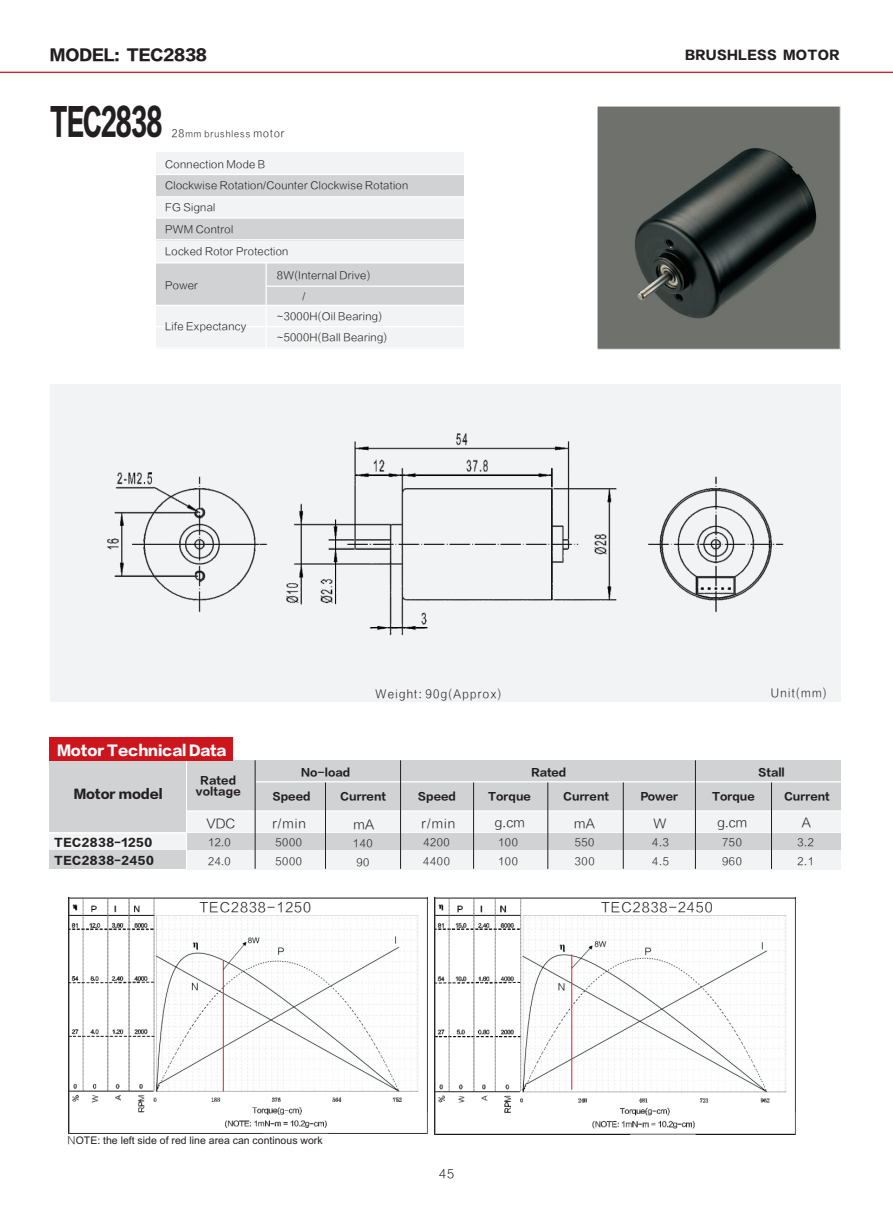
<style>
.page{position:relative;width:893px;height:1212px;background:#fff}
.page>*{position:absolute;margin:0;border:0;box-sizing:border-box;transform-origin:0 0}
.t1{font:36px "FZLTTHK GBK1 0";letter-spacing:-.025em;color:#231f20;scale:.6 1}
.t2{font:15px "FZLTTHK GBK1 0";color:#231f20}
.t3{font:13.5px "FZLTXHK GBK1 0";letter-spacing:.055em;color:#231f20}
.t4{font:13.5px "FZLTTHK GBK1 0";color:#fff}
.t5{font:12.75px "FZLTXHK GBK1 0";letter-spacing:-.01em;color:#231f20}
.t6{font:12px "FZLTTHK GBK1 0";letter-spacing:.035em;color:#231f20}
.t7{font:12px "FZLTTHK GBK1 0";color:#231f20}
.t8{font:12px "FZLTXHK GBK1 0";color:#231f20}
.t9{font:11.7px "FZLTXHK GBK1 0";letter-spacing:.105em;color:#231f20;scale:.93 1}
.t10{font:10.5px/21.9px "FZLTXHK GBK1 0";letter-spacing:.01em;color:#231f20}
.t11{font:10.5px/11.1px "FZLTDHK GBK1 0";color:#231f20;text-align:center}
.t12{font:10.5px "Arial";color:#231f20}
.t13{font:10.5px/18.3px "FZLTTHK GBK1 0";letter-spacing:.055em;color:#231f20}
.t14{font:10.5px/19px "FZLTXHK GBK1 0";letter-spacing:.035em;color:#231f20}
.t15{font:9px "FZLTXHK GBK1 0";letter-spacing:.09em;color:#231f20;scale:.94 1}
.s1{font-size:10.5px}
.s2{font-family:"FZLTXHK GBK1 0"}
</style>
<div class="page">
<div style="left:156px;top:306px;width:308px;height:42px;background:#f2f3f4"></div>
<div style="left:50px;top:384px;width:791px;height:318px;background:#f2f3f4"></div>
<hr style="left:0;top:72px;width:893px;height:1px;background:#cd151d">
<div style="left:156px;top:263px;width:308px;height:42px;background:#d1d2d4"></div>
<div style="left:156px;top:197px;width:308px;height:21px;background:#f2f3f4"></div>
<div style="left:156px;top:240px;width:308px;height:23px;background:#f2f3f4"></div>
<div style="left:156px;top:174px;width:308px;height:23px;background:#d1d2d4"></div>
<div style="left:156px;top:218px;width:308px;height:22px;background:#d1d2d4"></div>
<hr style="left:48px;top:196px;width:524px;height:1px;background:#fff">
<hr style="left:48px;top:217px;width:524px;height:2px;background:#fff">
<hr style="left:50px;top:239px;width:522px;height:1px;background:#fff">
<hr style="left:48px;top:262px;width:524px;height:1px;background:#fff">
<div style="left:156px;top:152px;width:308px;height:22px;background:#f2f3f4"></div>
<hr style="left:48px;top:174px;width:524px;height:1px;background:#fff">
<div style="left:187px;top:805px;width:654px;height:65px;background:#f2f3f4"></div>
<div style="left:50px;top:760px;width:136px;height:73px;background:#d1d2d4"></div>
<div style="left:50px;top:832px;width:136px;height:18px;background:#f2f3f4"></div>
<div style="left:50px;top:850px;width:136px;height:19px;background:#d1d2d4"></div>
<div style="left:187px;top:760px;width:654px;height:51px;background:#d1d2d4"></div>
<hr style="left:33px;top:832px;width:811px;height:2px;background:#fff">
<hr style="left:187px;top:810px;width:657px;height:2px;background:#fff">
<div style="left:187px;top:833px;width:654px;height:17px;background:#d1d2d4"></div>
<hr style="left:255px;top:781px;width:586px;height:1px;background:#fff">
<hr style="left:255px;top:760px;width:1px;height:109px;background:#231f20">
<hr style="left:400px;top:760px;width:1px;height:109px;background:#231f20">
<hr style="left:473px;top:782px;width:1px;height:87px;background:#231f20">
<hr style="left:547px;top:782px;width:1px;height:87px;background:#231f20">
<hr style="left:695px;top:760px;width:1px;height:109px;background:#231f20">
<hr style="left:771px;top:782px;width:1px;height:87px;background:#231f20">
<hr style="left:623px;top:782px;width:1px;height:87px;background:#231f20">
<hr style="left:325px;top:782px;width:1px;height:87px;background:#231f20">
<div style="left:50px;top:737px;width:183px;height:24px;background:#cd151d"></div>
<img style="left:599px;top:108px;width:239px;height:239px">
<hr style="left:127px;top:326px;width:137px;height:1px;background:#fff">
<hr style="left:48px;top:347px;width:524px;height:1px;background:#fff">
<hr style="left:265px;top:263px;width:2px;height:85px;background:#fff">
<hr style="left:266px;top:286px;width:198px;height:1px;background:#fff">
<hr style="left:266px;top:326px;width:198px;height:1px;background:#fff">
<img style="left:68px;top:897px;width:360px;height:236px">
<img style="left:434px;top:897px;width:361px;height:238px">
<img style="left:107px;top:433px;width:677px;height:203px">
<h2 class="t2" style="left:50px;top:47px;width:159px">MODEL: TEC2838</h2>
<h1 class="t1" style="left:50px;top:102px;width:189px">TEC2838</h1>
<p class="t15" style="left:172px;top:129px;width:121px"><span class="s1">28</span>mm brushless <span class="s1">motor</span></p>
<p class="t10" style="left:165px;top:153px;width:245px">Connection Mode B<br>Clockwise Rotation/Counter Clockwise Rotation<br>FG Signal<br>PWM Control<br>Locked Rotor Protection</p>
<p class="t10" style="left:165px;top:275px;width:35px">Power</p>
<p class="t10" style="left:165px;top:315px;width:83px">Life Expectancy</p>
<p class="t10" style="left:277px;top:264px;width:95px">8W(Internal Drive)</p>
<p class="t10" style="left:303px;top:285px;width:5px">/</p>
<p class="t10" style="left:277px;top:306px;width:107px">~3000H(Oil Bearing)</p>
<p class="t10" style="left:277px;top:327px;width:112px">~5000H(Ball Bearing)</p>
<p class="t6" style="left:685px;top:48px;width:156px">BRUSHLESS MOTOR</p>
<p class="t4" style="left:57px;top:742px;width:171px">Motor Technical Data</p>
<p class="t7" style="left:74px;top:787px;width:91px">Motor model</p>
<p class="t13" style="left:54px;top:834px;width:101px">TEC2838-1250<br>TEC2838-2450</p>
<p class="t11" style="left:196px;top:775px;width:46px">Rated voltage</p>
<p class="t5" style="left:206px;top:816px;width:31px">VDC</p>
<p class="t10" style="left:208px;top:833px;width:24px;line-height:19.2px">12.0<br>24.0</p>
<p class="t9" style="left:375px;top:688px;width:137px">Weight: 90g(Approx)</p>
<p class="t9" style="left:771px;top:687px;width:62px">Unit(mm)</p>
<p class="t11" style="left:301px;top:767px;width:51px">No-load</p>
<p class="t11" style="left:531px;top:767px;width:37px">Rated</p>
<p class="t11" style="left:758px;top:767px;width:28px">Stall</p>
<p class="t11" style="left:272px;top:791px;width:40px">Speed</p>
<p class="t11" style="left:340px;top:791px;width:47px">Current</p>
<p class="t11" style="left:418px;top:791px;width:40px">Speed</p>
<p class="t11" style="left:488px;top:791px;width:44px">Torque</p>
<p class="t11" style="left:563px;top:791px;width:47px">Current</p>
<p class="t11" style="left:640px;top:791px;width:39px">Power</p>
<p class="t11" style="left:712px;top:791px;width:44px">Torque</p>
<p class="t11" style="left:784px;top:791px;width:47px">Current</p>
<p class="t5" style="left:272px;top:816px;width:35px">r/min</p>
<p class="t5" style="left:354px;top:818px;width:22px">mA</p>
<p class="t14" style="left:276px;top:833px;width:28px">5000<br>5000</p>
<p class="t10" style="left:353px;top:833px;width:21px;line-height:19px;text-align:center">140<br>90</p>
<p class="t5" style="left:422px;top:816px;width:35px">r/min</p>
<p class="t5" style="left:495px;top:816px;width:31px">g.cm</p>
<p class="t5" style="left:574px;top:816px;width:22px">mA</p>
<p class="t5" style="left:653px;top:817px;width:15px">W</p>
<p class="t5" style="left:717px;top:816px;width:31px">g.cm</p>
<p class="t5" style="left:802px;top:816px;width:11px">A</p>
<p class="t14" style="left:423px;top:833px;width:28px">4200<br>4400</p>
<p class="t10" style="left:498px;top:833px;width:21px;line-height:19px">100<br>100</p>
<p class="t10" style="left:575px;top:833px;width:21px;line-height:19.4px">550<br>300</p>
<p class="t10" style="left:652px;top:833px;width:18px;line-height:19px">4.3<br>4.5</p>
<p class="t10" style="left:722px;top:833px;width:21px;line-height:19.2px">750<br>960</p>
<p class="t10" style="left:797px;top:833px;width:18px;line-height:19.2px">3.2<br>2.1</p>
<p class="t3" style="left:199px;top:900px;width:113px">TEC2838-1250</p>
<p class="t12" style="left:68px;top:1137px;width:257px"><span class="s2">N</span>OTE: the left side of red line area can continous work</p>
<p class="t8" style="left:439px;top:1167px;width:17px">45</p>
<p class="t3" style="left:601px;top:900px;width:113px">TEC2838-2450</p>
</div>
